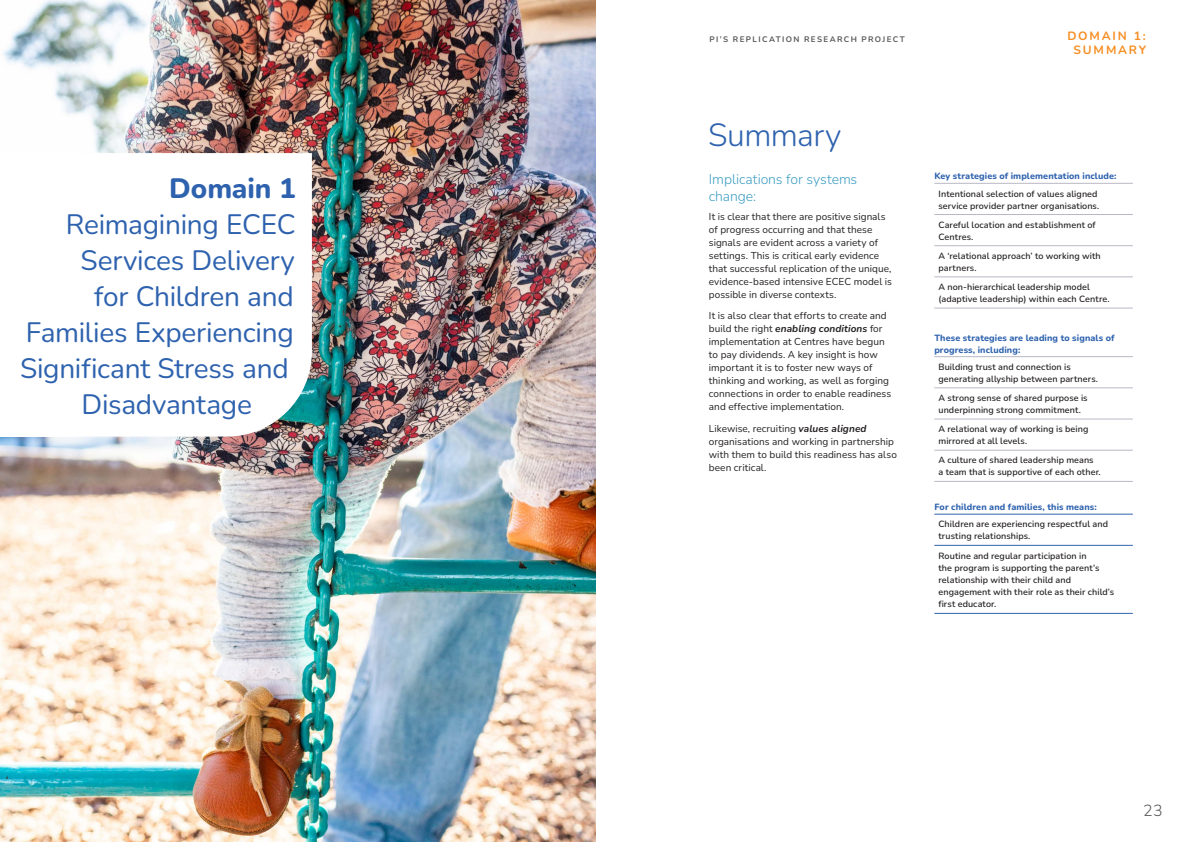
<style>
.page{position:relative;width:1191px;height:842px;background:#fff}
.page>*{position:absolute;margin:0;border:0;box-sizing:border-box;transform-origin:0 0}
.HEADER_DOM__1{font:300 32px "Nunito";letter-spacing:-.015em;color:#2e62ae}
.HEADER_1{font:28px "Nunito";letter-spacing:-.01em;color:#2e62ae}
.HEADER_1-2{font:800 28px "Nunito";letter-spacing:-.005em;color:#2e62ae}
.t1{font:300 16px "Nunito";color:#57585a}
.SUBHEADER_D1{font:300 14px/17px "Nunito";letter-spacing:-.005em;color:#409fc3}
.CHAPTER{font:700 12px "Nunito";letter-spacing:.155em;color:#f68e22}
.COPY{font:10px/13px "Nunito";letter-spacing:.005em;color:#231f20}
.LIST_COPY{font:600 9px/12px "Nunito";letter-spacing:.01em;color:#231f20}
.LIST_HEADER_2{font:800 9px/12px "Nunito";letter-spacing:.015em;color:#2e62ae}
.t2{font:700 8px "Nunito";letter-spacing:.175em;color:#57585a}
.s1{font-weight:700;font-style:italic}
</style>
<div class="page">
<img style="left:0;top:0;width:595px;height:842px">
<svg style="left:0;top:153px;width:312px;height:284px"></svg>
<hr style="left:934px;top:183px;width:198px;height:1px;background:#b9b8c6">
<hr style="left:934px;top:214px;width:198px;height:1px;background:#b9b8c6">
<hr style="left:934px;top:245px;width:198px;height:1px;background:#b9b8c6">
<hr style="left:934px;top:277px;width:198px;height:1px;background:#b9b8c6">
<hr style="left:934px;top:308px;width:198px;height:1px;background:#b9b8c6">
<hr style="left:934px;top:356px;width:198px;height:1px;background:#b9b8c6">
<hr style="left:934px;top:388px;width:198px;height:1px;background:#b9b8c6">
<hr style="left:934px;top:419px;width:198px;height:1px;background:#b9b8c6">
<hr style="left:934px;top:450px;width:198px;height:1px;background:#b9b8c6">
<hr style="left:934px;top:481px;width:198px;height:1px;background:#b9b8c6">
<hr style="left:934px;top:514px;width:198px;height:1px;background:#2e62ae">
<hr style="left:934px;top:545px;width:198px;height:1px;background:#2e62ae">
<hr style="left:934px;top:613px;width:198px;height:1px;background:#2e62ae">
<p class="HEADER_1-2" style="left:169px;top:169px;width:128px">Domain 1</p>
<p class="HEADER_1" style="left:66px;top:205px;width:231px">Reimagining ECEC</p>
<p class="HEADER_1" style="left:80px;top:241px;width:216px">Services Delivery</p>
<p class="HEADER_1" style="left:94px;top:277px;width:201px">for Children and</p>
<p class="HEADER_1" style="left:26px;top:313px;width:269px">Families Experiencing</p>
<p class="HEADER_1" style="left:20px;top:349px;width:270px">Significant Stress and</p>
<p class="HEADER_1" style="left:82px;top:385px;width:172px">Disadvantage</p>
<p class="t2" style="left:709px;top:34px;width:197px">PI’S REPLICATION RESEARCH PROJECT</p>
<p class="HEADER_DOM__1" style="left:708px;top:112px;width:135px">Summary</p>
<p class="SUBHEADER_D1" style="left:709px;top:170px;width:150px">Implications for systems change:</p>
<p class="COPY" style="left:709px;top:210px;width:185px">It is clear that there are positive signals of progress occurring and that these signals are evident across a variety of settings. This is critical early evidence that successful replication of the unique, evidence-based intensive ECEC model is possible in diverse contexts.</p>
<p class="COPY" style="left:709px;top:309px;width:184px">It is also clear that efforts to create and build the right <span class="s1">enabling conditions</span> for implementation at Centres have begun to pay dividends. A key insight is how important it is to foster new ways of thinking and working, as well as forging connections in order to enable readiness and effective implementation.</p>
<p class="COPY" style="left:709px;top:422px;width:189px">Likewise, recruiting <span class="s1">values aligned </span>organisations and working in partnership with them to build this readiness has also been critical.</p>
<p class="CHAPTER" style="left:1067px;top:28px;width:80px">DOMAIN 1:</p>
<p class="CHAPTER" style="left:1073px;top:42px;width:74px">SUMMARY</p>
<p class="LIST_HEADER_2" style="left:934px;top:170px;width:184px">Key strategies of implementation include:</p>
<p class="LIST_COPY" style="left:938px;top:187px;width:162px">Intentional selection of values aligned service provider partner organisations.</p>
<p class="LIST_COPY" style="left:938px;top:218px;width:159px">Careful location and establishment of<br>Centres.</p>
<p class="LIST_COPY" style="left:938px;top:249px;width:164px">A ‘relational approach’ to working with partners.</p>
<p class="LIST_COPY" style="left:938px;top:281px;width:173px">A non-hierarchical leadership model (adaptive leadership) within each Centre.</p>
<p class="LIST_HEADER_2" style="left:934px;top:331px;width:182px">These strategies are leading to signals of progress, including:</p>
<p class="LIST_COPY" style="left:938px;top:360px;width:161px">Building trust and connection is generating allyship between partners.</p>
<p class="LIST_COPY" style="left:938px;top:392px;width:151px">A strong sense of shared purpose is underpinning strong commitment.</p>
<p class="LIST_COPY" style="left:938px;top:423px;width:151px">A relational way of working is being mirrored at all levels.</p>
<p class="LIST_COPY" style="left:938px;top:454px;width:164px">A culture of shared leadership means<br>a team that is supportive of each other.</p>
<p class="LIST_HEADER_2" style="left:934px;top:500px;width:164px">For children and families, this means:</p>
<p class="LIST_COPY" style="left:938px;top:518px;width:171px">Children are experiencing respectful and trusting relationships.</p>
<p class="LIST_COPY" style="left:938px;top:549px;width:177px">Routine and regular participation in<br>the program is supporting the parent’s relationship with their child and engagement with their role as their child’s first educator.</p>
<h3 class="t1" style="left:1143px;top:800px;width:21px">23</h3>
</div>
